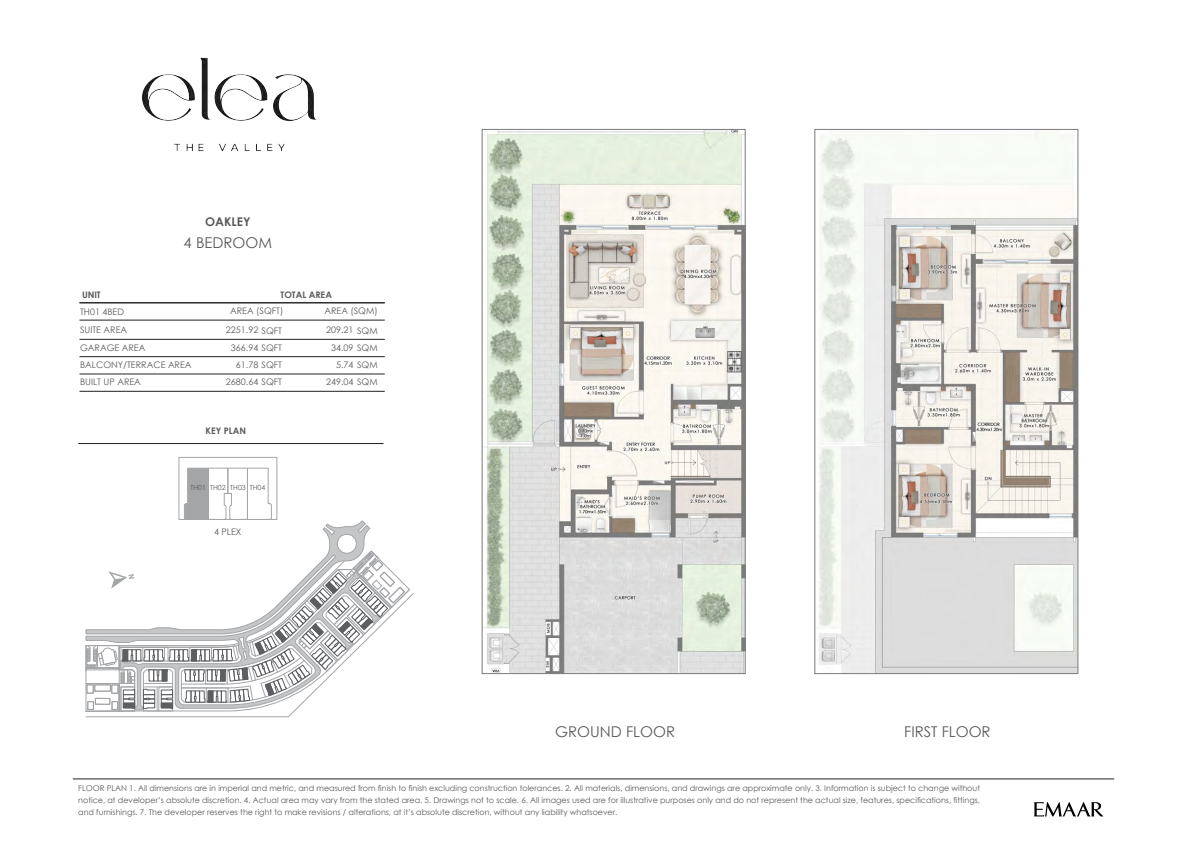
<style>
.page{position:relative;width:1191px;height:842px;background:#fff}
.page>*{position:absolute;margin:0;border:0;box-sizing:border-box;transform-origin:0 0}
.t1{font:14.9px "Century Gothic";color:#5a5a5a}
.t2{font:700 12px "Century Gothic";color:#5a5a5a}
.t3{font:9px/17.3px "Century Gothic";color:#5a5a5a}
.t4{font:700 9px "Century Gothic";color:#5a5a5a}
.t5{font:8px/12px "Century Gothic";color:#5a5a5a;text-align:justify}
.t6{font:7px "Century Gothic";color:#5a5a5a}
</style>
<div class="page">
<hr style="left:73px;top:779px;width:1041px;height:1px;background:#231f20">
<hr style="left:79px;top:320px;width:306px;height:1px;background:#231f20">
<hr style="left:79px;top:339px;width:306px;height:1px;background:#231f20">
<hr style="left:79px;top:356px;width:306px;height:1px;background:#231f20">
<hr style="left:79px;top:374px;width:306px;height:1px;background:#231f20">
<hr style="left:79px;top:391px;width:306px;height:1px;background:#231f20">
<hr style="left:79px;top:303px;width:306px;height:1px;background:#231f20">
<hr style="left:78px;top:443px;width:305px;height:1px;background:#231f20">
<img style="left:1034px;top:802px;width:69px;height:15px">
<img style="left:484px;top:131px;width:259px;height:541px">
<div style="left:482px;top:129px;width:263px;height:545px;border:1px solid #7e7e7e"></div>
<img style="left:819px;top:131px;width:257px;height:541px">
<div style="left:814px;top:129px;width:264px;height:545px;border:1px solid #7e7e7e"></div>
<svg style="left:85px;top:518px;width:329px;height:200px"></svg>
<svg style="left:184px;top:467px;width:88px;height:51px"></svg>
<div style="left:179px;top:457px;width:98px;height:63px;border:1px solid #a3a5a7"></div>
<svg style="left:86px;top:551px;width:324px;height:160px"></svg>
<img style="left:142px;top:57px;width:175px;height:94px">
<p class="t2" style="left:205px;top:213px;width:47px">OAKLEY</p>
<p class="t1" style="left:184px;top:232px;width:90px">4 BEDROOM</p>
<p class="t4" style="left:82px;top:288px;width:20px">UNIT</p>
<p class="t4" style="left:280px;top:288px;width:53px">TOTAL AREA</p>
<p class="t3" style="left:80px;top:321px;width:113px">SUITE AREA<br>GARAGE AREA<br>BALCONY/TERRACE AREA</p>
<p class="t3" style="left:226px;top:321px;width:58px">2251.92 SQFT</p>
<p class="t3" style="left:326px;top:321px;width:53px">209.21 SQM</p>
<p class="t3" style="left:230px;top:302px;width:55px">AREA (SQFT)</p>
<p class="t3" style="left:324px;top:302px;width:55px">AREA (SQM)</p>
<p class="t3" style="left:80px;top:302px;width:46px">TH01 4BED</p>
<p class="t3" style="left:231px;top:339px;width:53px">366.94 SQFT</p>
<p class="t3" style="left:236px;top:356px;width:48px">61.78 SQFT</p>
<p class="t3" style="left:226px;top:373px;width:58px">2680.64 SQFT</p>
<p class="t3" style="left:331px;top:339px;width:48px">34.09 SQM</p>
<p class="t3" style="left:336px;top:356px;width:43px">5.74 SQM</p>
<p class="t3" style="left:80px;top:373px;width:62px">BUILT UP AREA</p>
<p class="t3" style="left:326px;top:373px;width:53px">249.04 SQM</p>
<p class="t4" style="left:206px;top:424px;width:42px">KEY PLAN</p>
<p class="t6" style="left:190px;top:482px;width:17px">TH01</p>
<p class="t6" style="left:210px;top:482px;width:17px">TH02</p>
<p class="t6" style="left:230px;top:482px;width:17px">TH03</p>
<p class="t6" style="left:250px;top:482px;width:17px">TH04</p>
<p class="t3" style="left:214px;top:523px;width:29px">4 PLEX</p>
<h1 class="t1" style="left:555px;top:722px;width:121px">GROUND FLOOR</h1>
<h1 class="t1" style="left:904px;top:722px;width:88px">FIRST FLOOR</h1>
<p class="t5" style="left:78px;top:782px;width:903px">FLOOR PLAN 1. All dimensions are in imperial and metric, and measured from finish to finish excluding construction tolerances. 2. All materials, dimensions, and drawings are approximate only. 3. Information is subject to change without notice, at developer’s absolute discretion. 4. Actual area may vary from the stated area. 5. Drawings not to scale. 6. All images used are for illustrative purposes only and do not represent the actual size, features, specifications, fittings, and furnishings. 7. The developer reserves the right to make revisions / alterations, at it’s absolute discretion, without any liability whatsoever.</p>
</div>
